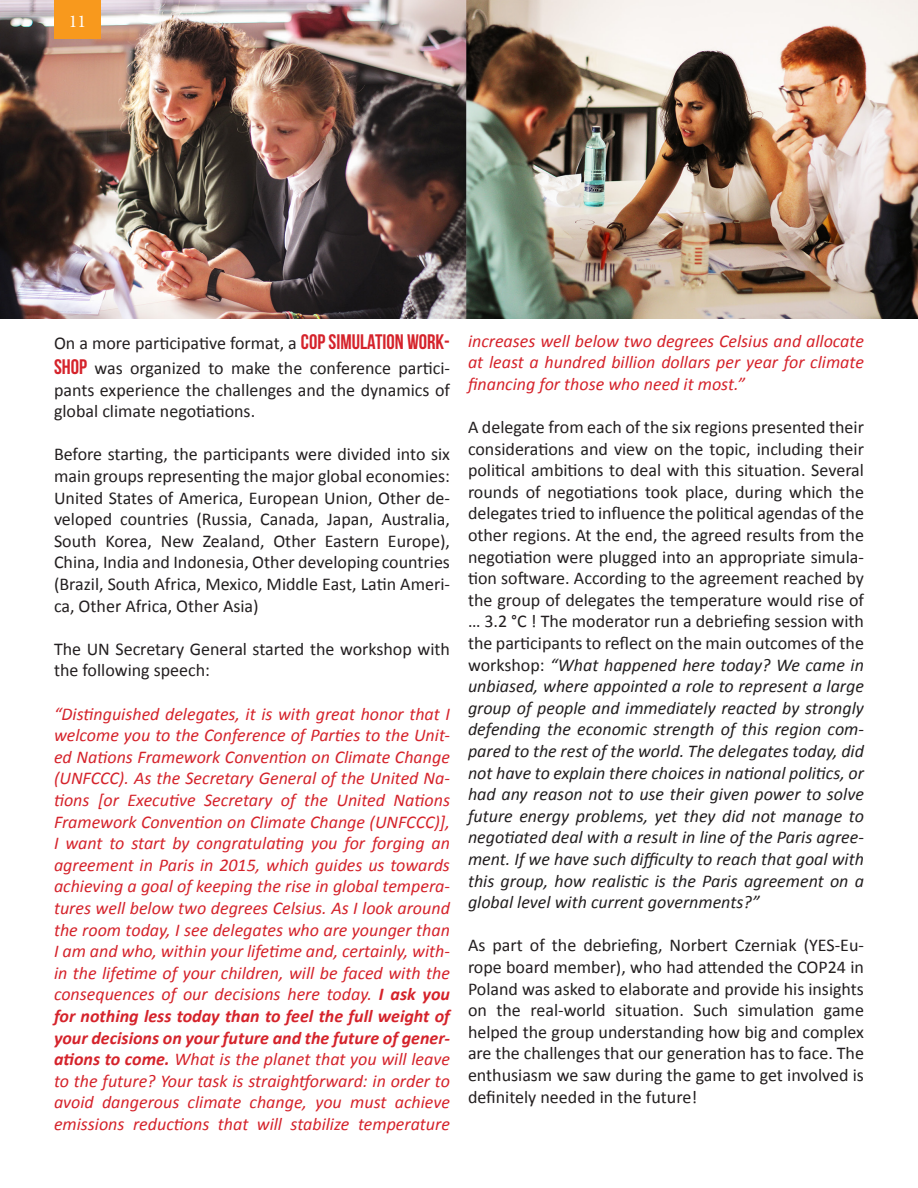
<style>
.page{position:relative;width:918px;height:1188px;background:#fff}
.page>*{position:absolute;margin:0;border:0;box-sizing:border-box;transform-origin:0 0}
.t1{font:italic 18px/21.6px "Calibri";color:#231f20;text-align:justify}
.t2{font:italic 18px/21.6px "Calibri";color:#d5232b;text-align:justify}
.t3{font:18px/21.6px "Calibri";color:#231f20}
.t4{font:18px "Minion Pro";color:#fff}
.s1{font-family:"Bebas Neue";font-weight:700;font-size:21px;color:#d5232b}
.s2{font-weight:700}
.s3{font-style:normal}
</style>
<div class="page">
<img style="left:0;top:0;width:918px;height:319px">
<div style="left:54px;top:0;width:47px;height:39px;background:#f8991d"></div>
<p class="t4" style="left:69px;top:10px;width:19px">11</p>
<p class="t3" style="left:54px;top:330px;width:398px;line-height:25.2px">On a more participative format, a <span class="s1">COP SIMULATION WORK-<br>SHOP</span> was organized to make the conference partici-</p>
<p class="t3" style="left:54px;top:378px;width:397px">pants experience the challenges and the dynamics of global climate negotiations.</p>
<p class="t3" style="left:54px;top:443px;width:398px;text-align:justify">Before starting, the participants were divided into six main groups representing the major global economies:<br>United States of America, European Union, Other de&shy;veloped countries (Russia, Canada, Japan, Australia, South Korea, New Zealand, Other Eastern Europe), China, India and Indonesia, Other developing countries (Brazil, South Africa, Mexico, Middle East, Latin Ameri&shy;ca, Other Africa, Other Asia)</p>
<p class="t3" style="left:54px;top:637px;width:397px">The UN Secretary General started the workshop with the following speech:</p>
<p class="t2" style="left:54px;top:702px;width:398px">“Distinguished delegates, it is with great honor that I welcome you to the Conference of Parties to the Unit&shy;ed Nations Framework Convention on Climate Change (UNFCCC). As the Secretary General of the United Na&shy;tions [or Executive Secretary of the United Nations Framework Convention on Climate Change (UNFCCC)], I want to start by congratulating you for forging an agreement in Paris in 2015, which guides us towards achieving a goal of keeping the rise in global tempera&shy;tures well below two degrees Celsius. As I look around the room today, I see delegates who are younger than I am and who, within your lifetime and, certainly, with&shy;in the lifetime of your children, will be faced with the consequences of our decisions here today. <span class="s2">I ask you for nothing less today than to feel the full weight of your decisions on your future and the future of gener&shy;ations to come.</span> What is the planet that you will leave to the future? Your task is straightforward: in order to avoid dangerous climate change, you must achieve emissions reductions that will stabilize temperature</p>
<p class="t2" style="left:468px;top:329px;width:397px">increases well below two degrees Celsius and allocate at least a hundred billion dollars per year for climate financing for those who need it most.”</p>
<p class="t1" style="left:468px;top:415px;width:398px"><span class="s3">A delegate from each of the six regions presented their considerations and view on the topic, including their political ambitions to deal with this situation. Several rounds of negotiations took place, during which the delegates tried to influence the political agendas of the other regions. At the end, the agreed results from the negotiation were plugged into an appropriate simula&shy;tion software. According to the agreement reached by the group of delegates the temperature would rise of … 3.2 °C ! The moderator run a debriefing session with the participants to reflect on the main outcomes of the workshop:</span> “What happened here today? We came in unbiased, where appointed a role to represent a large group of people and immediately reacted by strongly defending the economic strength of this region com&shy;pared to the rest of the world. The delegates today, did not have to explain there choices in national politics, or had any reason not to use their given power to solve future energy problems, yet they did not manage to negotiated deal with a result in line of the Paris agree&shy;ment. If we have such difficulty to reach that goal with this group, how realistic is the Paris agreement on a global level with current governments?”</p>
<p class="t3" style="left:468px;top:934px;width:398px;text-align:justify">As part of the debriefing, Norbert Czerniak (YES-Eu&shy;rope board member), who had attended the COP24 in Poland was asked to elaborate and provide his insights on the real-world situation. Such simulation game helped the group understanding how big and complex are the challenges that our generation has to face. The enthusiasm we saw during the game to get involved is definitely needed in the future!</p>
</div>
